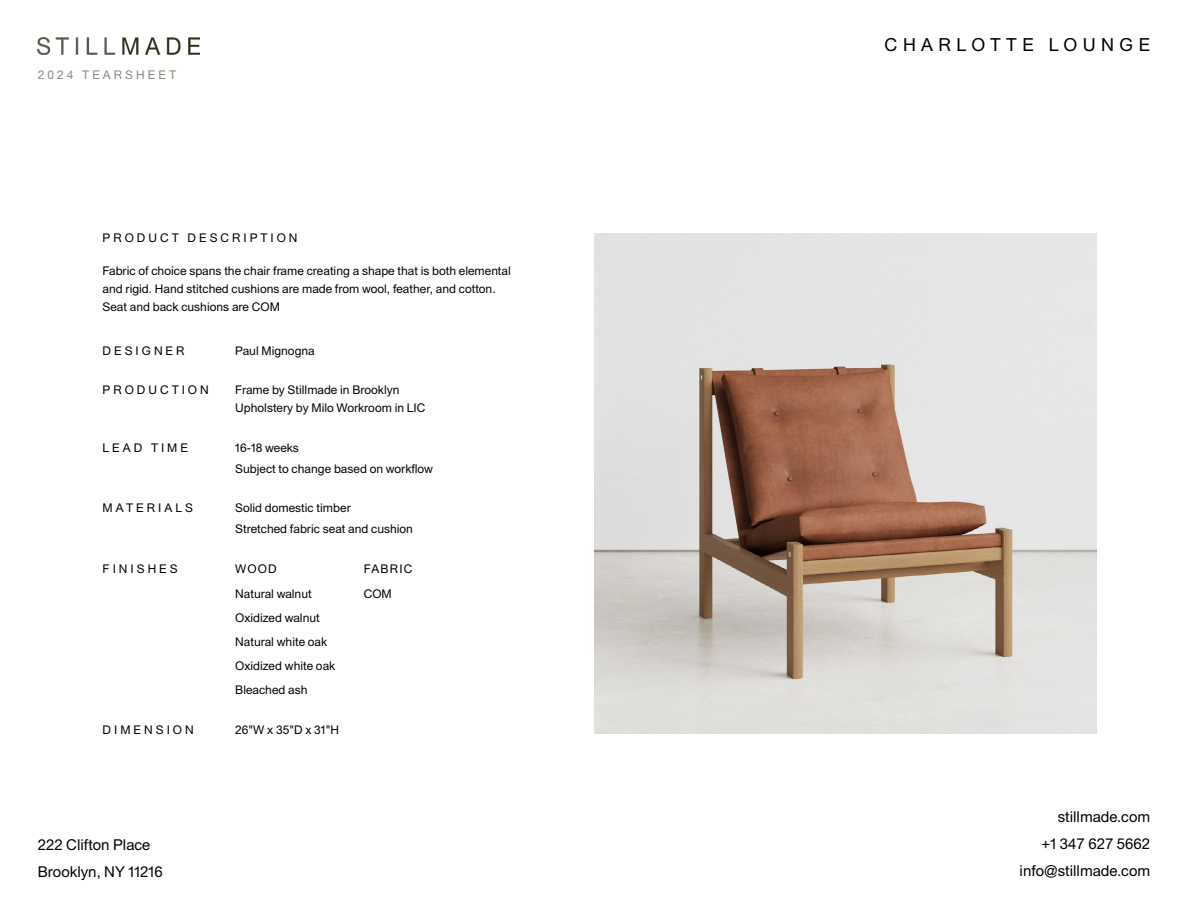
<style>
.page{position:relative;width:1188px;height:918px;background:#fff}
.page>*{position:absolute;margin:0;border:0;box-sizing:border-box;transform-origin:0 0}
.t1{font:18px "Union";letter-spacing:.3em;color:#000}
.t2{font:15px/27px "Union";color:#000}
.t3{font:12px/24px "Union";color:#000}
.t4{font:12px "Union";letter-spacing:.25em;color:#000}
.t5{font:12px "Union";letter-spacing:.25em;color:#8b887f}
</style>
<div class="page">
<img style="left:38px;top:38px;width:162px;height:17px">
<img style="left:594px;top:233px;width:503px;height:501px">
<p class="t5" style="left:38px;top:68px;width:140px">2024 TEARSHEET</p>
<p class="t4" style="left:103px;top:231px;width:197px">PRODUCT DESCRIPTION</p>
<p class="t3" style="left:103px;top:262px;width:410px;line-height:18px">Fabric of choice spans the chair frame creating a shape that is both elemental and rigid. Hand stitched cushions are made from wool, feather, and cotton.<br>Seat and back cushions are COM</p>
<p class="t4" style="left:103px;top:344px;width:84px">DESIGNER</p>
<p class="t3" style="left:235px;top:339px;width:81px">Paul Mignogna</p>
<p class="t4" style="left:103px;top:383px;width:108px">PRODUCTION</p>
<p class="t3" style="left:235px;top:381px;width:192px;line-height:18px">Frame by Stillmade in Brooklyn<br>Upholstery by Milo Workroom in LIC</p>
<p class="t4" style="left:103px;top:440px;width:87px">LEAD TIME</p>
<p class="t4" style="left:103px;top:501px;width:92px">MATERIALS</p>
<p class="t3" style="left:235px;top:437px;width:199px;line-height:21px">16-18 weeks<br>Subject to change based on workflow</p>
<p class="t3" style="left:235px;top:498px;width:179px;line-height:21px">Solid domestic timber<br>Stretched fabric seat and cushion</p>
<p class="t4" style="left:103px;top:562px;width:77px">FINISHES</p>
<p class="t3" style="left:235px;top:557px;width:43px">WOOD</p>
<p class="t3" style="left:364px;top:557px;width:50px">FABRIC</p>
<p class="t3" style="left:235px;top:582px;width:102px">Natural walnut<br>Oxidized walnut<br>Natural white oak<br>Oxidized white oak<br>Bleached ash</p>
<p class="t3" style="left:364px;top:582px;width:30px">COM</p>
<p class="t4" style="left:103px;top:722px;width:93px">DIMENSION</p>
<p class="t3" style="left:235px;top:717px;width:105px">26"W x 35"D x 31"H</p>
<p class="t2" style="left:38px;top:832px;width:127px">222 Clifton Place<br>Brooklyn, NY 11216</p>
<h1 class="t1" style="left:885px;top:34px;width:267px">CHARLOTTE LOUNGE</h1>
<p class="t2" style="left:1020px;top:804px;width:132px;text-align:right">stillmade.com<br>+1 347 627 5662 info@stillmade.com</p>
</div>
